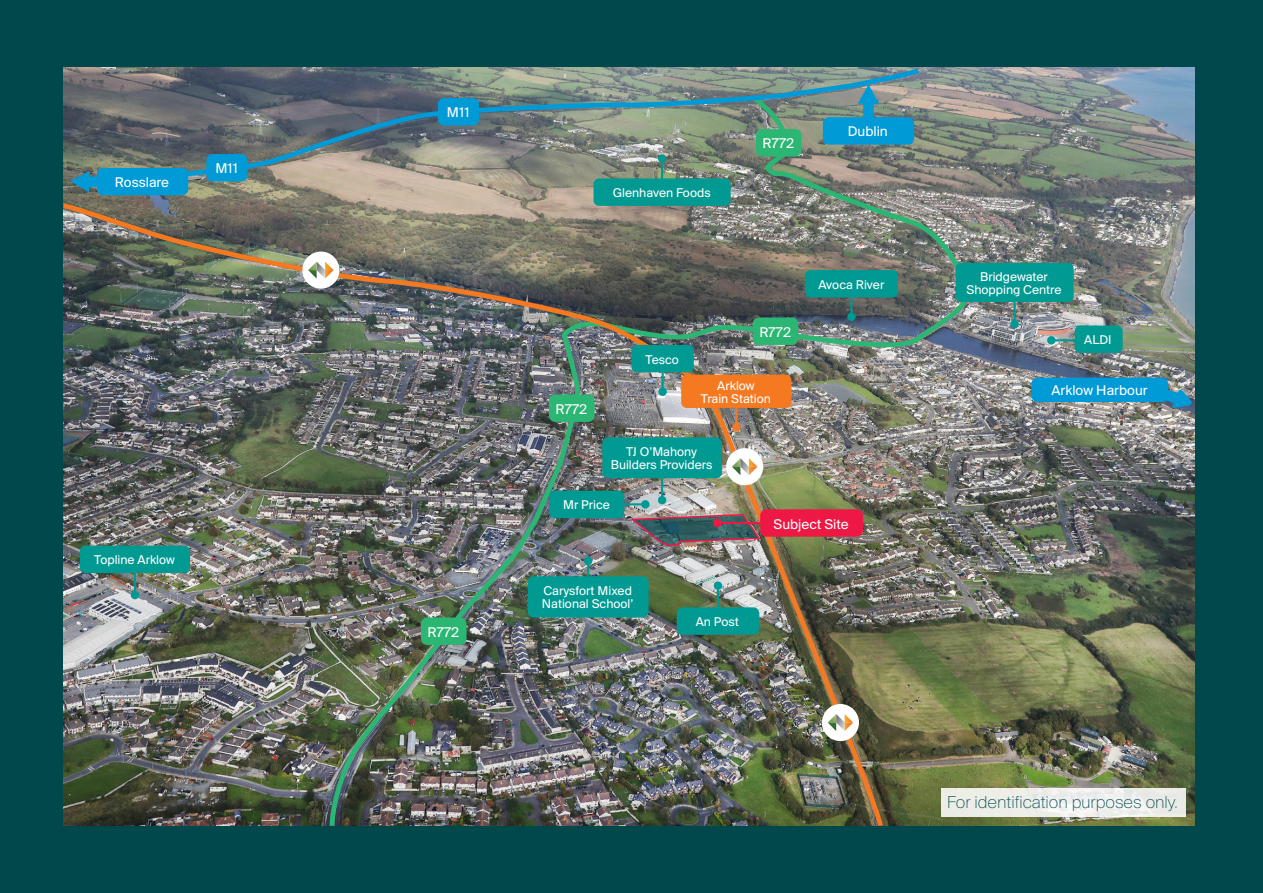
<style>
.page{position:relative;width:1263px;height:893px;background:#00484b}
.page>*{position:absolute;margin:0;border:0;box-sizing:border-box;transform-origin:0 0}
.t1{font:100 18px "Suisse BP Intl";color:#00484b}
.t2{font:14.7px "Suisse BP Intl";color:#fff}
.t3{font:13.2px/13.2px "Suisse BP Intl";color:#fff;text-align:center}
</style>
<div class="page">
<img style="left:64px;top:68px;width:1131px;height:757px">
<img style="left:327px;top:92px;width:649px;height:734px">
<div style="left:955px;top:263px;width:119px;height:39px;background:#009a93;border-radius:6px"></div>
<hr style="left:1013px;top:295px;width:3px;height:29px;background:#009a93">
<div style="left:1010px;top:320px;width:9px;height:8px;background:#009a93;border-radius:50%"></div>
<hr style="left:1051px;top:339px;width:29px;height:2px;background:#009a93">
<div style="left:1047px;top:336px;width:8px;height:8px;background:#009a93;border-radius:50%"></div>
<div style="left:1075px;top:326px;width:48px;height:27px;background:#009a93;border-radius:6px"></div>
<img style="left:63px;top:201px;width:822px;height:625px">
<div style="left:593px;top:178px;width:138px;height:28px;background:#009a93;border-radius:6px"></div>
<hr style="left:662px;top:363px;width:2px;height:29px;background:#009a93">
<div style="left:658px;top:388px;width:9px;height:8px;background:#009a93;border-radius:50%"></div>
<div style="left:631px;top:345px;width:63px;height:27px;background:#009a93;border-radius:6px"></div>
<hr style="left:850px;top:288px;width:2px;height:29px;background:#009a93">
<div style="left:847px;top:313px;width:9px;height:8px;background:#009a93;border-radius:50%"></div>
<div style="left:805px;top:270px;width:93px;height:27px;background:#009a93;border-radius:6px"></div>
<hr style="left:735px;top:403px;width:2px;height:24px;background:#f47920">
<div style="left:732px;top:423px;width:8px;height:9px;background:#f47920;border-radius:50%"></div>
<div style="left:681px;top:375px;width:110px;height:33px;background:#f47920;border-radius:6px"></div>
<hr style="left:587px;top:561px;width:2px;height:29px;background:#009a93">
<div style="left:584px;top:557px;width:8px;height:8px;background:#009a93;border-radius:50%"></div>
<div style="left:528px;top:576px;width:121px;height:41px;background:#009a93;border-radius:6px"></div>
<svg style="left:72px;top:67px;width:853px;height:121px;background:#76837f"></svg>
<div style="left:602px;top:437px;width:120px;height:41px;background:#009a93;border-radius:6px"></div>
<hr style="left:661px;top:471px;width:2px;height:29px;background:#009a93">
<div style="left:658px;top:496px;width:8px;height:8px;background:#009a93;border-radius:50%"></div>
<div style="left:302px;top:252px;width:37px;height:37px;background:#fff;border-radius:50%"></div>
<svg style="left:308px;top:262px;width:26px;height:17px"></svg>
<div style="left:822px;top:704px;width:37px;height:37px;background:#fff;border-radius:50%"></div>
<svg style="left:828px;top:714px;width:25px;height:17px"></svg>
<div style="left:726px;top:448px;width:37px;height:37px;background:#fff;border-radius:50%"></div>
<svg style="left:732px;top:458px;width:25px;height:17px"></svg>
<svg style="left:1153px;top:387px;width:40px;height:21px"></svg>
<div style="left:1031px;top:378px;width:137px;height:24px;background:#009ad7;border-radius:6px"></div>
<div style="left:206px;top:154px;width:41px;height:27px;background:#009ad7;border-radius:6px"></div>
<div style="left:438px;top:98px;width:41px;height:28px;background:#009ad7;border-radius:6px"></div>
<div style="left:753px;top:318px;width:45px;height:27px;background:#2bb673;border-radius:6px"></div>
<div style="left:549px;top:394px;width:45px;height:28px;background:#2bb673;border-radius:6px"></div>
<div style="left:421px;top:617px;width:45px;height:28px;background:#2bb673;border-radius:6px"></div>
<div style="left:756px;top:129px;width:45px;height:28px;background:#2bb673;border-radius:6px"></div>
<div style="left:823px;top:117px;width:91px;height:28px;background:#009ad7;border-radius:6px"></div>
<svg style="left:858px;top:84px;width:21px;height:34px"></svg>
<div style="left:97px;top:168px;width:91px;height:27px;background:#009ad7;border-radius:6px"></div>
<svg style="left:70px;top:171px;width:28px;height:21px"></svg>
<svg style="left:941px;top:788px;width:244px;height:28px;background:#edeeea"></svg>
<img style="left:628px;top:513px;width:132px;height:34px">
<hr style="left:717px;top:522px;width:60px;height:2px;background:#ed1944">
<div style="left:713px;top:519px;width:8px;height:8px;background:#ed1944;border-radius:50%"></div>
<div style="left:760px;top:509px;width:103px;height:28px;background:#ed1944;border-radius:6px"></div>
<p class="t2" style="left:115px;top:174px;width:56px">Rosslare</p>
<p class="t2" style="left:215px;top:160px;width:24px">M11</p>
<p class="t3" style="left:94px;top:553px;width:82px">Topline Arklow</p>
<p class="t2" style="left:447px;top:104px;width:24px">M11</p>
<p class="t2" style="left:428px;top:623px;width:33px">R772</p>
<p class="t3" style="left:613px;top:186px;width:100px">Glenhaven Foods</p>
<p class="t2" style="left:762px;top:135px;width:33px">R772</p>
<p class="t2" style="left:848px;top:123px;width:41px">Dublin</p>
<p class="t2" style="left:556px;top:400px;width:33px">R772</p>
<p class="t3" style="left:645px;top:352px;width:35px">Tesco</p>
<p class="t2" style="left:759px;top:323px;width:33px">R772</p>
<p class="t3" style="left:701px;top:378px;width:72px">Arklow<br>Train Station</p>
<p class="t3" style="left:611px;top:445px;width:103px">TJ O’Mahony<br>Builders Providers</p>
<p class="t3" style="left:563px;top:498px;width:48px">Mr Price</p>
<p class="t3" style="left:818px;top:278px;width:67px">Avoca River</p>
<p class="t3" style="left:542px;top:584px;width:93px;text-align:left">Carysfort Mixed<br>National School’</p>
<p class="t3" style="left:696px;top:615px;width:45px">An Post</p>
<p class="t2" style="left:774px;top:515px;width:77px">Subject Site</p>
<p class="t3" style="left:966px;top:270px;width:96px">Bridgewater<br>Shopping Centre</p>
<p class="t3" style="left:1084px;top:333px;width:29px">ALDI</p>
<p class="t2" style="left:1051px;top:382px;width:98px">Arklow Harbour</p>
<h1 class="t1" style="left:947px;top:791px;width:232px">For identification purposes only.</h1>
</div>
